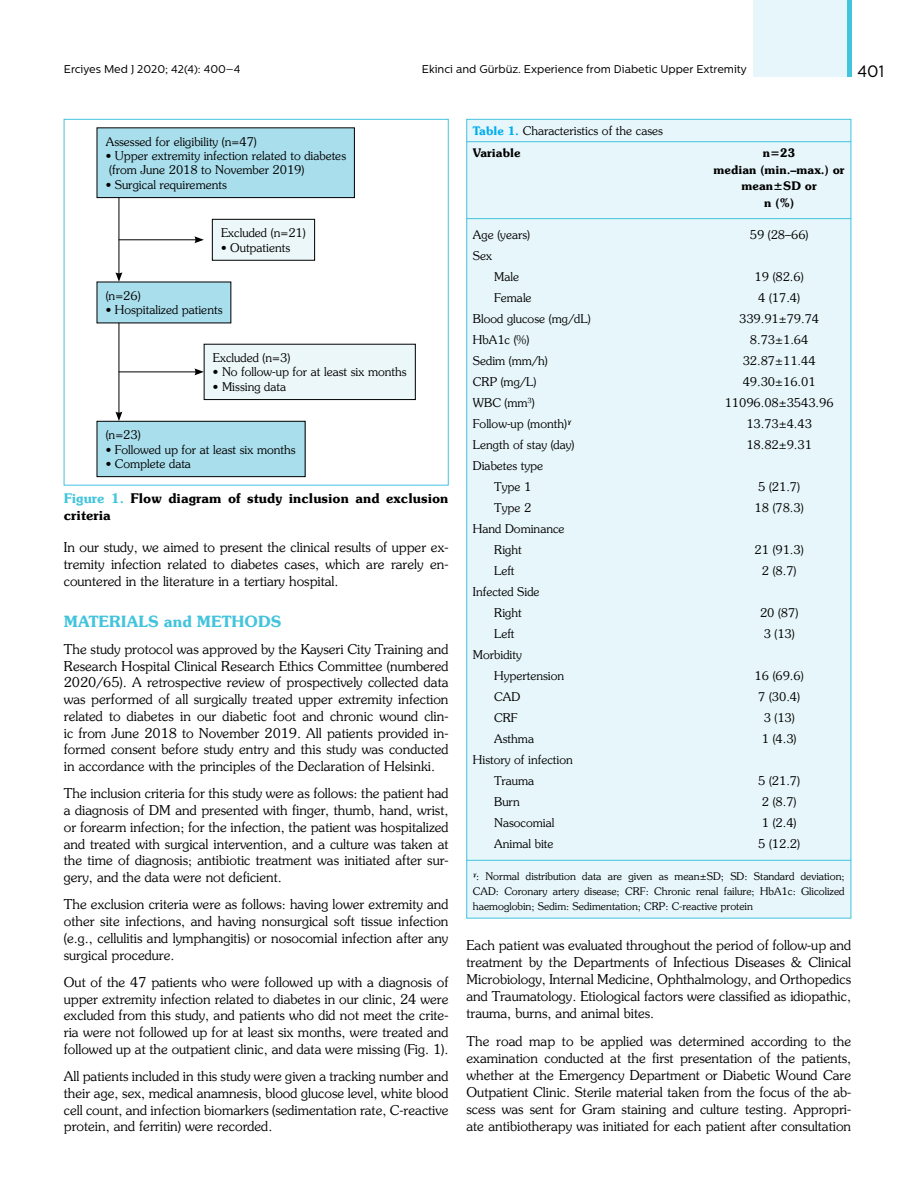
<style>
.page{position:relative;width:915px;height:1191px;background:#fff}
.page>*{position:absolute;margin:0;border:0;box-sizing:border-box;transform-origin:0 0}
.t1{font:16.5px "Centrale Sans";color:#000}
.t2{font:700 15.75px "Souvenir";color:#42c4dd}
.t3{font:13.5px/16.8px "Souvenir";color:#000;text-align:justify}
.t4{font:700 13.5px/17.2px "Souvenir";color:#000}
.t5{font:12px/21px "Souvenir";color:#000}
.t6{font:700 12px/16.5px "Souvenir";color:#000;text-align:center}
.t7{font:11.25px "Centrale Sans";color:#000}
.t8{font:10.5px/15px "Souvenir";color:#000;text-align:justify}
.s1{color:#42c4dd}
.s2{font-weight:700;color:#00aeef}
.s3{font-weight:700}
.s4{font-family:"Calibri";font-style:italic}
</style>
<div class="page">
<div style="left:753px;top:0;width:97px;height:77px;background:#e7f6fa"></div>
<svg style="left:847px;top:0;width:3px;height:77px"></svg>
<div style="left:97px;top:128px;width:257px;height:70px;background:#a9deec"></div>
<div style="left:97px;top:128px;width:257px;height:70px;border:1px solid #000"></div>
<div style="left:97px;top:421px;width:208px;height:55px;background:#a9deec"></div>
<div style="left:97px;top:421px;width:208px;height:56px;border:1px solid #000"></div>
<div style="left:212px;top:219px;width:102px;height:41px;background:#ecf7f9"></div>
<div style="left:212px;top:219px;width:103px;height:41px;border:1px solid #000"></div>
<div style="left:204px;top:344px;width:211px;height:55px;background:#ecf7f9"></div>
<div style="left:204px;top:344px;width:211px;height:56px;border:1px solid #000"></div>
<div style="left:97px;top:282px;width:134px;height:41px;background:#a9deec"></div>
<hr style="left:118px;top:197px;width:1px;height:78px;background:#000">
<svg style="left:115px;top:272px;width:7px;height:10px"></svg>
<hr style="left:118px;top:323px;width:1px;height:91px;background:#000">
<svg style="left:115px;top:411px;width:7px;height:10px"></svg>
<hr style="left:118px;top:239px;width:79px;height:1px;background:#000">
<svg style="left:194px;top:236px;width:10px;height:7px"></svg>
<hr style="left:118px;top:371px;width:79px;height:1px;background:#000">
<svg style="left:194px;top:368px;width:10px;height:7px"></svg>
<div style="left:466px;top:119px;width:384px;height:799px;background:#e7f6fa;border:1px solid #42c4dd"></div>
<hr style="left:466px;top:141px;width:384px;height:1px;background:#42c4dd">
<hr style="left:466px;top:860px;width:384px;height:1px;background:#42c4dd">
<hr style="left:466px;top:218px;width:384px;height:1px;background:#42c4dd">
<p class="t7" style="left:64px;top:62px;width:178px">Erciyes Med J 2020; 42(4): 400–4</p>
<p class="t7" style="left:422px;top:62px;width:326px">Ekinci and Gürbüz. Experience from Diabetic Upper Extremity</p>
<p class="t1" style="left:857px;top:61px;width:28px">401</p>
<p class="t5" style="left:106px;top:131px;width:152px">Assessed for eligibility (n=47)</p>
<p class="t5" style="left:109px;top:148px;width:238px;line-height:14.4px;text-indent:-4px">• Upper extremity infection related to diabetes (from June 2018 to November 2019)</p>
<p class="t5" style="left:106px;top:174px;width:123px">• Surgical requirements</p>
<p class="t5" style="left:221px;top:222px;width:86px">Excluded (n=21)</p>
<p class="t5" style="left:221px;top:237px;width:71px">• Outpatients</p>
<p class="t5" style="left:106px;top:285px;width:36px">(n=26)</p>
<p class="t5" style="left:106px;top:299px;width:118px">• Hospitalized patients</p>
<p class="t5" style="left:213px;top:347px;width:79px">Excluded (n=3)</p>
<p class="t5" style="left:213px;top:361px;width:195px">• No follow-up for at least six months</p>
<p class="t5" style="left:213px;top:376px;width:75px">• Missing data</p>
<p class="t5" style="left:106px;top:424px;width:36px">(n=23)</p>
<p class="t5" style="left:106px;top:439px;width:191px">• Followed up for at least six months</p>
<p class="t5" style="left:106px;top:453px;width:87px">• Complete data</p>
<p class="t4" style="left:64px;top:489px;width:386px"><span class="s1">Figure 1.</span> Flow diagram of study inclusion and exclusion criteria</p>
<p class="t3" style="left:64px;top:538px;width:386px;line-height:17.2px">In our study, we aimed to present the clinical results of upper ex&shy;tremity infection related to diabetes cases, which are rarely en&shy;countered in the literature in a tertiary hospital.</p>
<p class="t2" style="left:64px;top:611px;width:219px">MATERIALS and METHODS</p>
<p class="t3" style="left:64px;top:640px;width:386px">The study protocol was approved by the Kayseri City Training and Research Hospital Clinical Research Ethics Committee (numbered 2020/65). A retrospective review of prospectively collected data was performed of all surgically treated upper extremity infection related to diabetes in our diabetic foot and chronic wound clin&shy;ic from June 2018 to November 2019. All patients provided in&shy;formed consent before study entry and this study was conducted in accordance with the principles of the Declaration of Helsinki.</p>
<p class="t3" style="left:64px;top:785px;width:386px">The inclusion criteria for this study were as follows: the patient had a diagnosis of DM and presented with finger, thumb, hand, wrist, or forearm infection; for the infection, the patient was hospitalized and treated with surgical intervention, and a culture was taken at the time of diagnosis; antibiotic treatment was initiated after sur&shy;gery, and the data were not deficient.</p>
<p class="t3" style="left:64px;top:896px;width:386px">The exclusion criteria were as follows: having lower extremity and other site infections, and having nonsurgical soft tissue infection (e.g., cellulitis and lymphangitis) or nosocomial infection after any surgical procedure.</p>
<p class="t3" style="left:64px;top:973px;width:386px">Out of the 47 patients who were followed up with a diagnosis of upper extremity infection related to diabetes in our clinic, 24 were excluded from this study, and patients who did not meet the crite&shy;ria were not followed up for at least six months, were treated and followed up at the outpatient clinic, and data were missing (Fig. 1).</p>
<p class="t3" style="left:64px;top:1068px;width:386px">All patients included in this study were given a tracking number and their age, sex, medical anamnesis, blood glucose level, white blood cell count, and infection biomarkers (sedimentation rate, C-reactive protein, and ferritin) were recorded.</p>
<p class="t5" style="left:472px;top:119px;width:191px;line-height:22.8px"><span class="s2">Table 1.</span> Characteristics of the cases<br><span class="s3">Variable</span></p>
<p class="t6" style="left:713px;top:145px;width:132px">n=23<br>median (min.–max.) or mean±SD or<br>n (%)</p>
<p class="t5" style="left:472px;top:224px;width:59px">Age (years)</p>
<p class="t5" style="left:749px;top:224px;width:60px">59 (28–66)</p>
<p class="t5" style="left:472px;top:245px;width:21px">Sex</p>
<p class="t5" style="left:494px;top:266px;width:26px">Male</p>
<p class="t5" style="left:754px;top:266px;width:50px">19 (82.6)</p>
<p class="t5" style="left:494px;top:287px;width:39px">Female</p>
<p class="t5" style="left:758px;top:287px;width:43px">4 (17.4)</p>
<p class="t5" style="left:472px;top:308px;width:119px">Blood glucose (mg/dL)</p>
<p class="t5" style="left:739px;top:308px;width:81px">339.91±79.74</p>
<p class="t5" style="left:472px;top:329px;width:58px">HbA1c (%)</p>
<p class="t5" style="left:749px;top:329px;width:60px">8.73±1.64</p>
<p class="t5" style="left:472px;top:350px;width:76px">Sedim (mm/h)</p>
<p class="t5" style="left:742px;top:350px;width:74px">32.87±11.44</p>
<p class="t5" style="left:472px;top:371px;width:65px">CRP (mg/L)</p>
<p class="t5" style="left:742px;top:371px;width:74px">49.30±16.01</p>
<p class="t5" style="left:472px;top:392px;width:63px">WBC (mm<sup>3</sup>)</p>
<p class="t5" style="left:724px;top:392px;width:110px">11096.08±3543.96</p>
<p class="t5" style="left:472px;top:413px;width:99px">Follow-up (month)<span class="s4">ˠ</span></p>
<p class="t5" style="left:746px;top:413px;width:67px">13.73±4.43</p>
<p class="t5" style="left:472px;top:434px;width:103px">Length of stay (day)</p>
<p class="t5" style="left:746px;top:434px;width:67px">18.82±9.31</p>
<p class="t5" style="left:494px;top:455px;width:51px;text-indent:-21px">Diabetes type<br>Type 1</p>
<p class="t5" style="left:758px;top:476px;width:43px">5 (21.7)</p>
<p class="t5" style="left:494px;top:497px;width:39px">Type 2</p>
<p class="t5" style="left:754px;top:497px;width:50px">18 (78.3)</p>
<p class="t5" style="left:494px;top:518px;width:72px;text-indent:-21px">Hand Dominance<br>Right</p>
<p class="t5" style="left:754px;top:539px;width:50px">21 (91.3)</p>
<p class="t5" style="left:494px;top:560px;width:22px">Left</p>
<p class="t5" style="left:761px;top:560px;width:36px">2 (8.7)</p>
<p class="t5" style="left:472px;top:581px;width:68px;text-align:center">Infected Side<br>Right</p>
<p class="t5" style="left:759px;top:602px;width:40px">20 (87)</p>
<p class="t5" style="left:494px;top:623px;width:22px">Left</p>
<p class="t5" style="left:763px;top:623px;width:32px">3 (13)</p>
<p class="t5" style="left:494px;top:644px;width:72px;text-indent:-21px">Morbidity<br>Hypertension</p>
<p class="t5" style="left:754px;top:665px;width:50px">16 (69.6)</p>
<p class="t5" style="left:494px;top:686px;width:28px">CAD</p>
<p class="t5" style="left:758px;top:686px;width:43px">7 (30.4)</p>
<p class="t5" style="left:494px;top:707px;width:25px">CRF</p>
<p class="t5" style="left:763px;top:707px;width:32px">3 (13)</p>
<p class="t5" style="left:494px;top:728px;width:41px">Asthma</p>
<p class="t5" style="left:761px;top:728px;width:36px">1 (4.3)</p>
<p class="t5" style="left:494px;top:749px;width:80px;text-indent:-21px">History of infection<br>Trauma</p>
<p class="t5" style="left:758px;top:770px;width:43px">5 (21.7)</p>
<p class="t5" style="left:494px;top:791px;width:27px">Burn</p>
<p class="t5" style="left:761px;top:791px;width:36px">2 (8.7)</p>
<p class="t5" style="left:494px;top:812px;width:62px">Nasocomial</p>
<p class="t5" style="left:761px;top:812px;width:36px">1 (2.4)</p>
<p class="t5" style="left:494px;top:833px;width:61px">Animal bite</p>
<p class="t5" style="left:758px;top:833px;width:43px">5 (12.2)</p>
<p class="t8" style="left:472px;top:868px;width:373px"><span class="s4">ˠ</span>: Normal distribution data are given as mean±SD; SD: Standard deviation; CAD: Coronary artery disease; CRF: Chronic renal failure; HbA1c: Glicolized haemoglobin; Sedim: Sedimentation; CRP: C-reactive protein</p>
<p class="t3" style="left:466px;top:936px;width:386px">Each patient was evaluated throughout the period of follow-up and treatment by the Departments of Infectious Diseases &amp; Clinical Microbiology, Internal Medicine, Ophthalmology, and Orthopedics and Traumatology. Etiological factors were classified as idiopathic, trauma, burns, and animal bites.</p>
<p class="t3" style="left:466px;top:1032px;width:386px">The road map to be applied was determined according to the examination conducted at the first presentation of the patients, whether at the Emergency Department or Diabetic Wound Care Outpatient Clinic. Sterile material taken from the focus of the ab&shy;scess was sent for Gram staining and culture testing. Appropri&shy;ate antibiotherapy was initiated for each patient after consultation</p>
</div>
